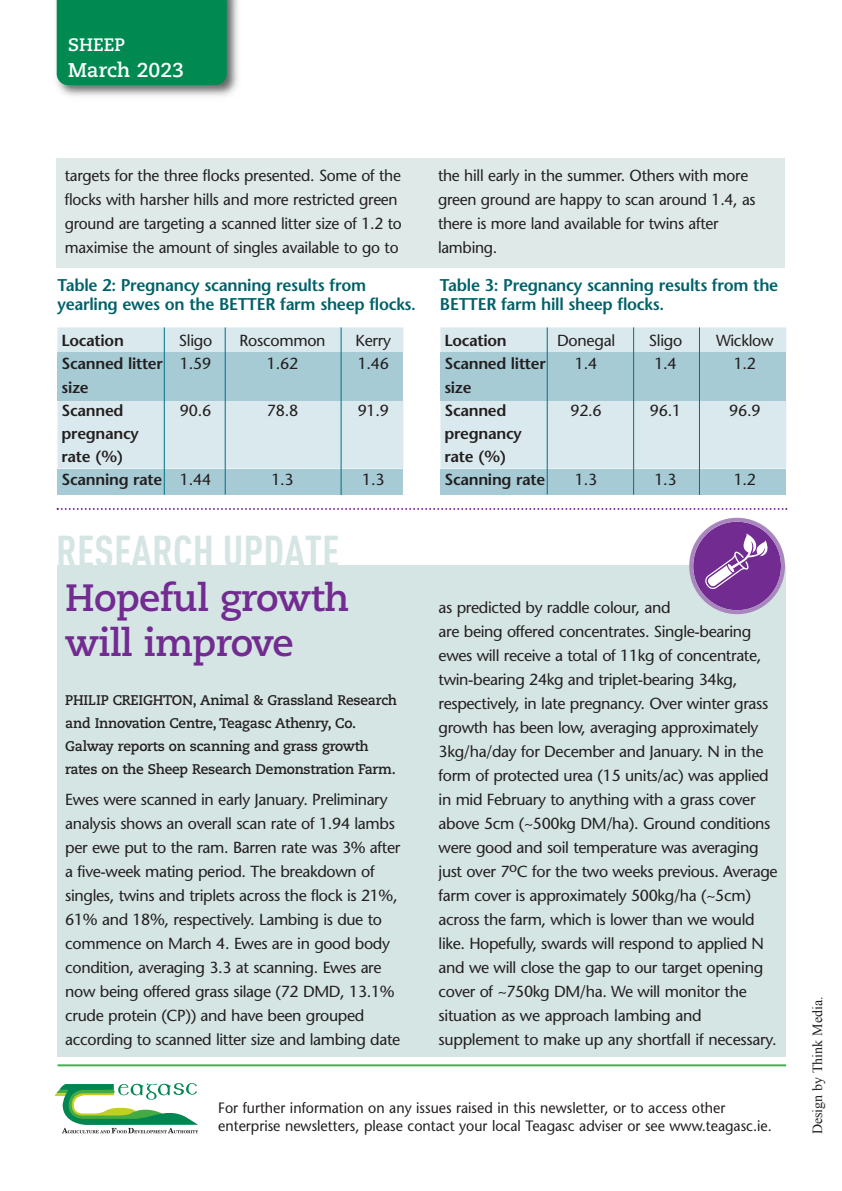
<style>
.page{position:relative;width:842px;height:1191px;background:#fff}
.page>*{position:absolute;margin:0;border:0;box-sizing:border-box;transform-origin:0 0}
.t1{font:700 condensed 44px "DINOT";color:#d5e5e3}
.t2{font:700 38px/44.8px "Caecilia";letter-spacing:-.02em;color:#722b91}
.t3{font:700 20px "Caecilia";color:#fff}
.t4{font:700 18px "Caecilia";color:#fff}
.t5{font:600 17px/19px "Stone Sans";letter-spacing:-.015em;color:#006169}
.t6{font:16px/24px "Stone Sans";letter-spacing:-.025em;color:#231f20}
.t7{font:600 16px/23.2px "Stone Sans";letter-spacing:-.015em;color:#231f20}
.t8{font:15px/18px "Stone Sans";color:#231f20;scale:.95 1}
.t9{font:700 14px/23px "Caecilia";letter-spacing:-.02em;color:#231f20}
.t10{font:14px "Times New Roman";color:#231f20}
.s1{font-weight:400}
</style>
<div class="page">
<svg style="left:55px;top:1083px;width:143px;height:50px"></svg>
<img style="left:56px;top:0;width:182px;height:96px">
<div style="left:57px;top:0;width:170px;height:85px;background:#008a52"></div>
<hr style="left:58px;top:1064px;width:728px;height:2px;background:#3ab54a">
<div style="left:57px;top:565px;width:729px;height:491px;background:#d5e5e3"></div>
<svg style="left:689px;top:518px;width:96px;height:96px"></svg>
<svg style="left:57px;top:508px;width:730px;height:2px"></svg>
<div style="left:57px;top:327px;width:346px;height:141px;background:#dae9ed"></div>
<div style="left:57px;top:353px;width:346px;height:48px;background:#a7cbd5"></div>
<div style="left:57px;top:468px;width:346px;height:26px;background:#a7cbd5"></div>
<div style="left:57px;top:159px;width:728px;height:109px;background:#dee9e8"></div>
<hr style="left:164px;top:327px;width:1px;height:167px;background:#007184">
<hr style="left:225px;top:327px;width:1px;height:167px;background:#007184">
<hr style="left:341px;top:327px;width:1px;height:168px;background:#007184">
<div style="left:440px;top:327px;width:346px;height:141px;background:#dae9ed"></div>
<div style="left:440px;top:353px;width:346px;height:48px;background:#a7cbd5"></div>
<div style="left:440px;top:468px;width:346px;height:26px;background:#a7cbd5"></div>
<hr style="left:547px;top:327px;width:1px;height:167px;background:#007184">
<hr style="left:633px;top:327px;width:1px;height:167px;background:#007184">
<hr style="left:699px;top:327px;width:1px;height:168px;background:#007184">
<p class="t4" style="left:68px;top:37px;width:59px">SHEEP</p>
<p class="t3" style="left:68px;top:61px;width:118px">March 2023</p>
<p class="t6" style="left:65px;top:165px;width:339px">targets for the three flocks presented. Some of the flocks with harsher hills and more restricted green ground are targeting a scanned litter size of 1.2 to maximise the amount of singles available to go to</p>
<p class="t6" style="left:438px;top:165px;width:319px">the hill early in the summer. Others with more green ground are happy to scan around 1.4, as there is more land available for twins after lambing.</p>
<p class="t5" style="left:57px;top:278px;width:360px">Table 2: Pregnancy scanning results from yearling ewes on the BETTER farm sheep flocks.</p>
<p class="t7" style="left:61px;top:330px;width:64px">Location</p>
<p class="t6" style="left:179px;top:330px;width:35px">Sligo</p>
<p class="t6" style="left:240px;top:330px;width:88px">Roscommon</p>
<p class="t6" style="left:355px;top:330px;width:37px">Kerry</p>
<p class="t7" style="left:61px;top:354px;width:151px">Scanned litter <span class="s1">1.59</span></p>
<p class="t6" style="left:267px;top:353px;width:33px">1.62</p>
<p class="t6" style="left:358px;top:353px;width:33px">1.46</p>
<p class="t7" style="left:61px;top:377px;width:29px">size</p>
<p class="t7" style="left:61px;top:400px;width:64px">Scanned</p>
<p class="t6" style="left:180px;top:400px;width:33px">90.6</p>
<p class="t6" style="left:267px;top:400px;width:33px">78.8</p>
<p class="t6" style="left:358px;top:400px;width:33px">91.9</p>
<p class="t7" style="left:61px;top:423px;width:79px">pregnancy rate (%)</p>
<p class="t7" style="left:61px;top:470px;width:151px">Scanning rate <span class="s1">1.44</span></p>
<p class="t6" style="left:271px;top:469px;width:24px">1.3</p>
<p class="t6" style="left:362px;top:469px;width:24px">1.3</p>
<p class="t1" style="left:56px;top:525px;width:285px">RESEARCH UPDATE</p>
<p class="t2" style="left:65px;top:579px;width:285px">Hopeful growth will improve</p>
<p class="t9" style="left:65px;top:690px;width:333px">PHILIP CREIGHTON, Animal &amp; Grassland Research and Innovation Centre, Teagasc Athenry, Co.<br>Galway reports on scanning and grass growth rates on the Sheep Research Demonstration Farm.</p>
<p class="t6" style="left:65px;top:789px;width:337px">Ewes were scanned in early January. Preliminary analysis shows an overall scan rate of 1.94 lambs per ewe put to the ram. Barren rate was 3% after a five-week mating period. The breakdown of singles, twins and triplets across the flock is 21%, 61% and 18%, respectively. Lambing is due to commence on March 4. Ewes are in good body condition, averaging 3.3 at scanning. Ewes are now being offered grass silage (72 DMD, 13.1% crude protein (CP)) and have been grouped according to scanned litter size and lambing date</p>
<p class="t5" style="left:440px;top:278px;width:340px">Table 3: Pregnancy scanning results from the<br>BETTER farm hill sheep flocks.</p>
<p class="t7" style="left:444px;top:330px;width:64px">Location</p>
<p class="t6" style="left:557px;top:330px;width:60px">Donegal</p>
<p class="t6" style="left:649px;top:330px;width:35px">Sligo</p>
<p class="t6" style="left:716px;top:330px;width:59px">Wicklow</p>
<p class="t7" style="left:444px;top:354px;width:103px">Scanned litter</p>
<p class="t6" style="left:575px;top:353px;width:24px">1.4</p>
<p class="t6" style="left:654px;top:353px;width:24px">1.4</p>
<p class="t6" style="left:734px;top:353px;width:24px">1.2</p>
<p class="t7" style="left:444px;top:377px;width:29px">size</p>
<p class="t7" style="left:444px;top:400px;width:64px">Scanned</p>
<p class="t6" style="left:570px;top:400px;width:33px">92.6</p>
<p class="t6" style="left:650px;top:400px;width:33px">96.1</p>
<p class="t6" style="left:729px;top:400px;width:33px">96.9</p>
<p class="t7" style="left:444px;top:423px;width:79px">pregnancy rate (%)</p>
<p class="t7" style="left:444px;top:470px;width:102px">Scanning rate</p>
<p class="t6" style="left:575px;top:469px;width:24px">1.3</p>
<p class="t6" style="left:654px;top:469px;width:24px">1.3</p>
<p class="t6" style="left:734px;top:469px;width:24px">1.2</p>
<p class="t6" style="left:439px;top:597px;width:341px">as predicted by raddle colour, and<br>are being offered concentrates. Single-bearing ewes will receive a total of 11kg of concentrate, twin-bearing 24kg and triplet-bearing 34kg, respectively, in late pregnancy. Over winter grass growth has been low, averaging approximately 3kg/ha/day for December and January. N in the form of protected urea (15 units/ac) was applied in mid February to anything with a grass cover above 5cm (~500kg DM/ha). Ground conditions were good and soil temperature was averaging just over 7<sup>o</sup>C for the two weeks previous. Average farm cover is approximately 500kg/ha (~5cm) across the farm, which is lower than we would like. Hopefully, swards will respond to applied N and we will close the gap to our target opening cover of ~750kg DM/ha. We will monitor the situation as we approach lambing and supplement to make up any shortfall if necessary.</p>
<p class="t8" style="left:218px;top:1100px;width:584px">For further information on any issues raised in this newsletter, or to access other enterprise newsletters, please contact your local Teagasc adviser or see www.teagasc.ie.</p>
<p class="t10" style="left:809px;top:1134px;width:139px;rotate:-90deg">Design by Think Media.</p>
</div>
